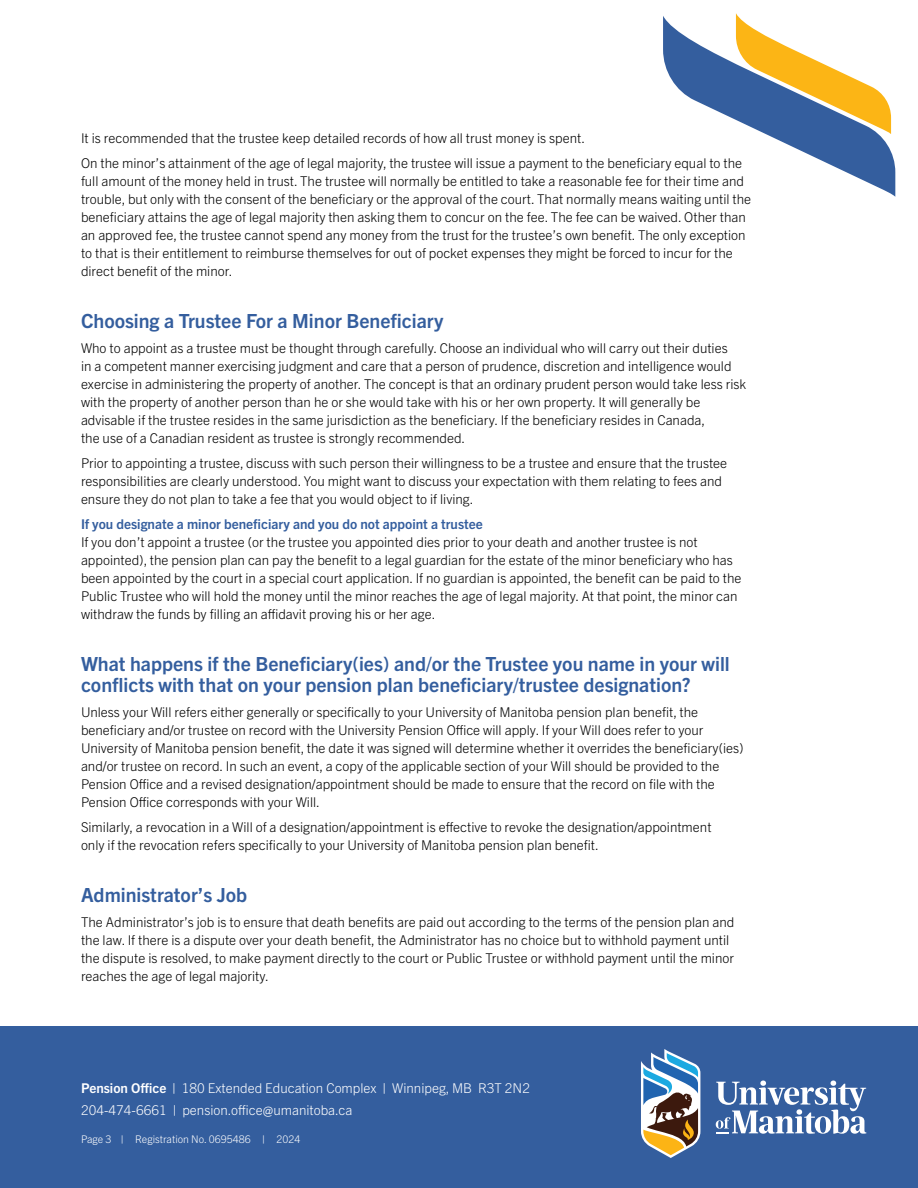
<style>
.page{position:relative;width:918px;height:1188px;background:#fff}
.page>*{position:absolute;margin:0;border:0;box-sizing:border-box;transform-origin:0 0}
.t1{font:700 19.5px/21px "Trade Gothic Next LT Pro";color:#345e9e}
.t2{font:300 13.5px/18px "Trade Gothic Next LT Pro";color:#000}
.t3{font:300 13.5px/21.8px "Trade Gothic Next LT Pro";color:#fff}
.t4{font:300 10.5px "Trade Gothic Next LT Pro";color:#fff}
.s1{font-weight:700;color:#345e9e}
.s2{font-weight:700}
</style>
<div class="page">
<div style="left:0;top:1026px;width:918px;height:162px;background:#345e9e"></div>
<svg style="left:716px;top:1081px;width:150px;height:53px"></svg>
<svg style="left:641px;top:1049px;width:59px;height:109px"></svg>
<svg style="left:663px;top:13px;width:232px;height:184px"></svg>
<p class="t2" style="left:81px;top:128px;width:506px">It is recommended that the trustee keep detailed records of how all trust money is spent.</p>
<p class="t2" style="left:81px;top:153px;width:672px">On the minor’s attainment of the age of legal majority, the trustee will issue a payment to the beneficiary equal to the full amount of the money held in trust. The trustee will normally be entitled to take a reasonable fee for their time and trouble, but only with the consent of the beneficiary or the approval of the court. That normally means waiting until the beneficiary attains the age of legal majority then asking them to concur on the fee. The fee can be waived. Other than an approved fee, the trustee cannot spend any money from the trust for the trustee’s own benefit. The only exception to that is their entitlement to reimburse themselves for out of pocket expenses they might be forced to incur for the direct benefit of the minor.</p>
<p class="t1" style="left:81px;top:310px;width:364px">Choosing a Trustee For a Minor Beneficiary</p>
<p class="t2" style="left:81px;top:338px;width:667px">Who to appoint as a trustee must be thought through carefully. Choose an individual who will carry out their duties<br>in a competent manner exercising judgment and care that a person of prudence, discretion and intelligence would exercise in administering the property of another. The concept is that an ordinary prudent person would take less risk with the property of another person than he or she would take with his or her own property. It will generally be advisable if the trustee resides in the same jurisdiction as the beneficiary. If the beneficiary resides in Canada,<br>the use of a Canadian resident as trustee is strongly recommended.</p>
<p class="t2" style="left:81px;top:453px;width:648px">Prior to appointing a trustee, discuss with such person their willingness to be a trustee and ensure that the trustee responsibilities are clearly understood. You might want to discuss your expectation with them relating to fees and ensure they do not plan to take a fee that you would object to if living.</p>
<p class="t2" style="left:81px;top:514px;width:662px"><span class="s1">If you designate a minor beneficiary and you do not appoint a trustee<br></span>If you don’t appoint a trustee (or the trustee you appointed dies prior to your death and another trustee is not appointed), the pension plan can pay the benefit to a legal guardian for the estate of the minor beneficiary who has been appointed by the court in a special court application. If no guardian is appointed, the benefit can be paid to the Public Trustee who will hold the money until the minor reaches the age of legal majority. At that point, the minor can withdraw the funds by filling an affidavit proving his or her age.</p>
<p class="t1" style="left:81px;top:652px;width:650px">What happens if the Beneficiary(ies) and/or the Trustee you name in your will conflicts with that on your pension plan beneficiary/trustee designation?</p>
<p class="t2" style="left:81px;top:702px;width:664px">Unless your Will refers either generally or specifically to your University of Manitoba pension plan benefit, the beneficiary and/or trustee on record with the University Pension Office will apply. If your Will does refer to your University of Manitoba pension benefit, the date it was signed will determine whether it overrides the beneficiary(ies) and/or trustee on record. In such an event, a copy of the applicable section of your Will should be provided to the Pension Office and a revised designation/appointment should be made to ensure that the record on file with the Pension Office corresponds with your Will.</p>
<p class="t2" style="left:81px;top:817px;width:632px">Similarly, a revocation in a Will of a designation/appointment is effective to revoke the designation/appointment only if the revocation refers specifically to your University of Manitoba pension plan benefit.</p>
<p class="t1" style="left:81px;top:883px;width:168px">Administrator’s Job</p>
<p class="t2" style="left:81px;top:912px;width:655px">The Administrator’s job is to ensure that death benefits are paid out according to the terms of the pension plan and the law. If there is a dispute over your death benefit, the Administrator has no choice but to withhold payment until the dispute is resolved, to make payment directly to the court or Public Trustee or withhold payment until the minor reaches the age of legal majority.</p>
<p class="t3" style="left:81px;top:1077px;width:450px"><span class="s2">Pension Office</span> | 180 Extended Education Complex | Winnipeg, MB R3T 2N2<br>204-474-6661 | pension.office@umanitoba.ca</p>
<p class="t4" style="left:81px;top:1132px;width:221px">Page 3 | Registration No. 0695486 | 2024</p>
</div>
